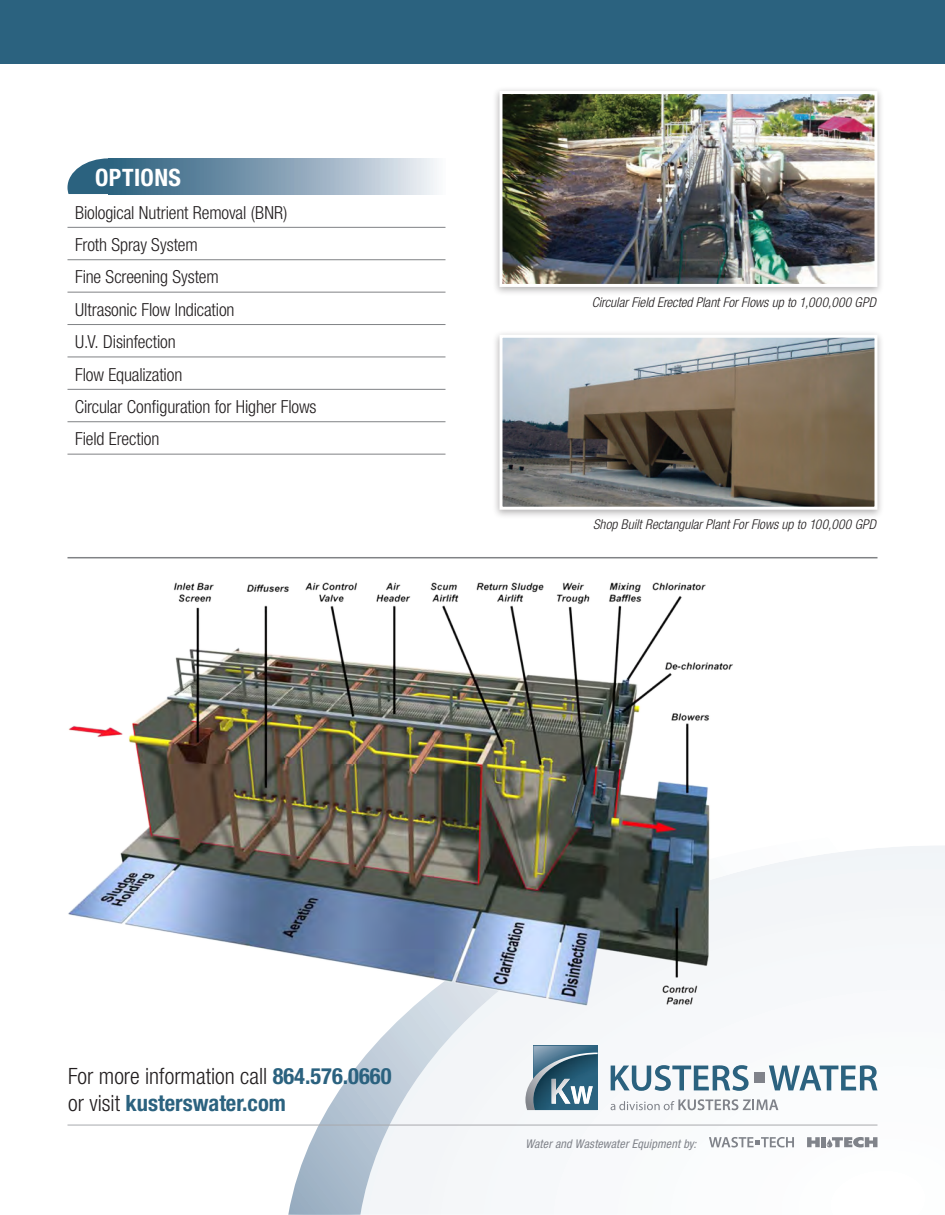
<style>
.page{position:relative;width:945px;height:1215px;background:#fff}
.page>*{position:absolute;margin:0;border:0;box-sizing:border-box;transform-origin:0 0}
.t1{font:700 condensed 24px "Helvetica Neue LT";letter-spacing:.02em;color:#fff}
.t2{font:300 condensed 22.5px/27px "Helvetica Neue LT";color:#231f20}
.t3{font:300 condensed 18px "Helvetica Neue LT";letter-spacing:-.005em;color:#231f20}
.t4{font:italic 300 condensed 13.5px "Helvetica Neue LT";color:#231f20}
.t5{font:italic condensed 12px "Helvetica Neue LT";letter-spacing:.01em;color:#80838a}
.s1{font-weight:700;color:#2b627f}
</style>
<div class="page">
<svg style="left:288px;top:846px;width:657px;height:369px"></svg>
<div style="left:0;top:0;width:945px;height:64px;background:#2b627f"></div>
<svg style="left:709px;top:1137px;width:85px;height:11px"></svg>
<svg style="left:807px;top:1137px;width:13px;height:10px"></svg>
<hr style="left:821px;top:1137px;width:4px;height:10px;background:#80838a">
<svg style="left:827px;top:1137px;width:50px;height:11px"></svg>
<hr style="left:68px;top:1125px;width:810px;height:1px;background:#a8a9ad">
<svg style="left:611px;top:1065px;width:138px;height:26px"></svg>
<div style="left:754px;top:1072px;width:11px;height:11px;background:#80838a"></div>
<svg style="left:769px;top:1065px;width:109px;height:25px"></svg>
<svg style="left:611px;top:1099px;width:167px;height:11px"></svg>
<svg style="left:525px;top:1046px;width:73px;height:64px"></svg>
<img style="left:68px;top:582px;width:665px;height:424px">
<div style="left:493px;top:86px;width:392px;height:210px;background:#231f20;opacity:.35"></div>
<img style="left:504px;top:95px;width:370px;height:188px">
<div style="left:500px;top:91px;width:378px;height:196px;border:3px solid #fff"></div>
<div style="left:493px;top:330px;width:392px;height:189px;background:#231f20;opacity:.35"></div>
<img style="left:504px;top:339px;width:370px;height:167px">
<div style="left:500px;top:335px;width:378px;height:175px;border:3px solid #fff"></div>
<svg style="left:68px;top:158px;width:40px;height:36px"></svg>
<div style="left:108px;top:158px;width:338px;height:36px;background:linear-gradient(to right,#24597a,#eeeff6)"></div>
<hr style="left:68px;top:227px;width:378px;height:1px;background:#808285">
<hr style="left:68px;top:259px;width:378px;height:1px;background:#808285">
<hr style="left:68px;top:292px;width:378px;height:1px;background:#808285">
<hr style="left:68px;top:324px;width:378px;height:1px;background:#808285">
<hr style="left:68px;top:357px;width:378px;height:1px;background:#808285">
<hr style="left:68px;top:389px;width:378px;height:1px;background:#808285">
<hr style="left:68px;top:421px;width:378px;height:1px;background:#808285">
<hr style="left:68px;top:454px;width:378px;height:1px;background:#808285">
<hr style="left:68px;top:557px;width:810px;height:1px;background:#808285">
<p class="t1" style="left:95px;top:163px;width:87px">OPTIONS</p>
<p class="t3" style="left:75px;top:202px;width:214px">Biological Nutrient Removal (BNR)</p>
<p class="t3" style="left:75px;top:234px;width:124px">Froth Spray System</p>
<p class="t3" style="left:75px;top:267px;width:145px">Fine Screening System</p>
<p class="t3" style="left:75px;top:299px;width:161px">Ultrasonic Flow Indication</p>
<p class="t3" style="left:75px;top:331px;width:102px">U.V. Disinfection</p>
<p class="t3" style="left:75px;top:364px;width:109px">Flow Equalization</p>
<p class="t3" style="left:75px;top:396px;width:243px">Circular Configuration for Higher Flows</p>
<p class="t3" style="left:75px;top:429px;width:86px">Field Erection</p>
<p class="t4" style="left:592px;top:294px;width:286px">Circular Field Erected Plant For Flows up to 1,000,000 GPD</p>
<p class="t4" style="left:593px;top:517px;width:285px">Shop Built Rectangular Plant For Flows up to 100,000 GPD</p>
<p class="t2" style="left:68px;top:1062px;width:325px">For more information call <span class="s1">864.576.0660 </span>or visit <span class="s1">kusterswater.com</span></p>
<p class="t5" style="left:525px;top:1136px;width:173px">Water and Wastewater Equipment by:</p>
</div>
